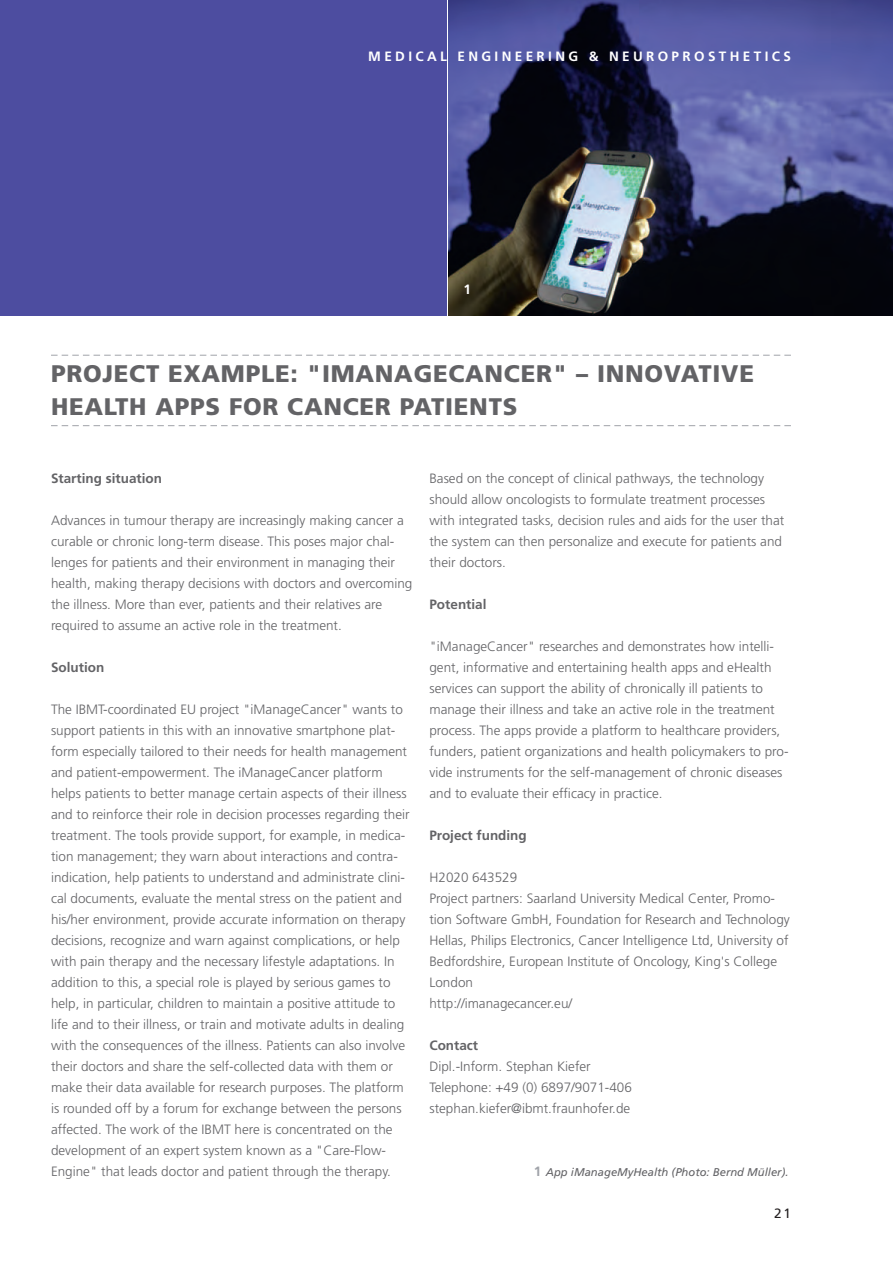
<style>
.page{position:relative;width:893px;height:1263px;background:#fff}
.page>*{position:absolute;margin:0;border:0;box-sizing:border-box;transform-origin:0 0}
.t1{font:900 24px/33px "Frutiger LT Std";letter-spacing:.03em;color:#636366}
.t2{font:300 13.5px/21px "Frutiger LT Std";color:#636366}
.t3{font:700 13.5px "Frutiger LT Std";color:#636366}
.t4{font:700 13.5px "Frutiger LT Std";letter-spacing:.25em;color:#fff}
.t5{font:13.5px "Frutiger LT Std";color:#231f20}
.t6{font:italic 11.25px "Frutiger LT Std";color:#636366}
.s1{font-weight:700;font-style:normal;font-size:13.5px;color:#a0a3a9}
</style>
<div class="page">
<img style="left:449px;top:0;width:444px;height:315px">
<div style="left:0;top:0;width:446px;height:315px;background:#4d4da0"></div>
<svg style="left:51px;top:355px;width:740px;height:1px"></svg>
<svg style="left:51px;top:425px;width:740px;height:1px"></svg>
<p class="t4" style="left:368px;top:49px;width:424px">M edi ca l E ngi neeri ng &amp; N europrostheti cs</p>
<p class="t4" style="left:463px;top:281px;width:9px">1</p>
<h1 class="t1" style="left:51px;top:357px;width:704px">PROJECT EXAMPLE: "IMANAGECANCER" – INNOVATIVE<br>HEALTH APPS FOR CANCER PATIENTS</h1>
<p class="t3" style="left:51px;top:470px;width:113px">Starting situation</p>
<p class="t2" style="left:51px;top:510px;width:363px">Advances in tumour therapy are increasingly making cancer a curable or chronic long-term disease. This poses major chal&shy;lenges for patients and their environment in managing their health, making therapy decisions with doctors and overcoming the illness. More than ever, patients and their relatives are required to assume an active role in the treatment.</p>
<p class="t3" style="left:51px;top:659px;width:55px">Solution</p>
<p class="t2" style="left:51px;top:699px;width:360px">The IBMT-coordinated EU project "iManageCancer" wants to support patients in this with an innovative smartphone plat&shy;form especially tailored to their needs for health management and patient-empowerment. The iManageCancer platform helps patients to better manage certain aspects of their illness and to reinforce their role in decision processes regarding their treatment. The tools provide support, for example, in medica&shy;tion management; they warn about interactions and contra&shy;indication, help patients to understand and administrate clini&shy;cal documents, evaluate the mental stress on the patient and his/her environment, provide accurate information on therapy decisions, recognize and warn against complications, or help with pain therapy and the necessary lifestyle adaptations. In addition to this, a special role is played by serious games to help, in particular, children to maintain a positive attitude to life and to their illness, or train and motivate adults in dealing with the consequences of the illness. Patients can also involve their doctors and share the self-collected data with them or make their data available for research purposes. The platform is rounded off by a forum for exchange between the persons affected. The work of the IBMT here is concentrated on the development of an expert system known as a "Care-Flow-Engine" that leads doctor and patient through the therapy.</p>
<p class="t2" style="left:429px;top:468px;width:356px">Based on the concept of clinical pathways, the technology should allow oncologists to formulate treatment processes with integrated tasks, decision rules and aids for the user that the system can then personalize and execute for patients and their doctors.</p>
<p class="t3" style="left:429px;top:597px;width:59px">Potential</p>
<p class="t2" style="left:429px;top:636px;width:361px">"iManageCancer" researches and demonstrates how intelli&shy;gent, informative and entertaining health apps and eHealth services can support the ability of chronically ill patients to manage their illness and take an active role in the treatment process. The apps provide a platform to healthcare providers, funders, patient organizations and health policymakers to pro&shy;vide instruments for the self-management of chronic diseases and to evaluate their efficacy in practice.</p>
<p class="t3" style="left:429px;top:828px;width:99px">Project funding</p>
<p class="t2" style="left:429px;top:867px;width:362px">H2020 643529<br>Project partners: Saarland University Medical Center, Promo&shy;tion Software GmbH, Foundation for Research and Technology Hellas, Philips Electronics, Cancer Intelligence Ltd, University of Bedfordshire, European Institute of Oncology, King's College London<br>http://imanagecancer.eu/</p>
<p class="t3" style="left:429px;top:1038px;width:50px">Contact</p>
<p class="t2" style="left:429px;top:1056px;width:204px">Dipl.-Inform. Stephan Kiefer<br>Telephone: +49 (0) 6897/9071-406 stephan.kiefer@ibmt.fraunhofer.de</p>
<p class="t6" style="left:534px;top:1166px;width:256px"><span class="s1">1</span> App iManageMyHealth (Photo: Bernd Müller).</p>
<p class="t5" style="left:774px;top:1205px;width:18px">21</p>
</div>
